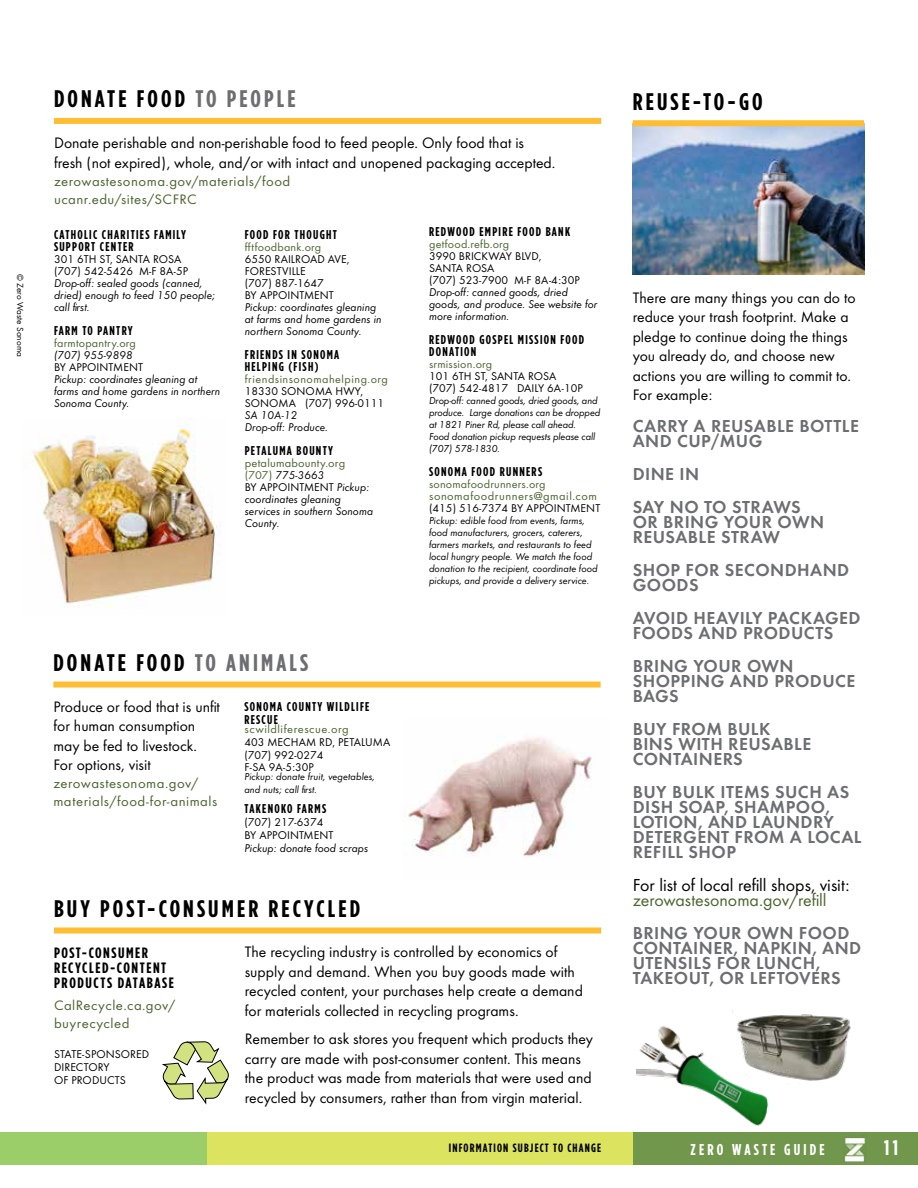
<style>
.page{position:relative;width:918px;height:1188px;background:#fff}
.page>*{position:absolute;margin:0;border:0;box-sizing:border-box;transform-origin:0 0}
.t1{font:700 24px "Gotham Condensed";letter-spacing:.125em;color:#000;scale:1.04 1}
.t2{font:700 21px "Gotham Condensed";color:#fff}
.t3{font:600 18px/15px "Futura Round";letter-spacing:.025em;color:#6d6e71}
.t4{font:18px "Futura Round";color:#000}
.t5{font:18px "Futura Round";color:#4b6530}
.t6{font:15.75px/19.5px "Futura Round";color:#000}
.t7{font:700 15.75px "Gotham Condensed";letter-spacing:.2em;color:#fff}
.t8{font:700 15px/15px "Gotham Condensed";letter-spacing:.1em;color:#000;scale:1.04 1}
.t9{font:14.25px/18px "Futura Round";letter-spacing:.035em;color:#4b6530;scale:1.04 1}
.t10{font:700 12.75px/12px "Gotham Condensed";letter-spacing:.1em;color:#000}
.t11{font:12px "Futura Round";letter-spacing:.04em;color:#4b6530;scale:1.04 1}
.t12{font:700 12px "Gotham Condensed";letter-spacing:.1em;color:#000}
.t13{font:12px "Futura Round";letter-spacing:.015em;color:#4b6530;scale:1.04 1}
.t14{font:italic 11.7px/12px "Futura Round";letter-spacing:.005em;color:#000}
.t15{font:11.7px/12px "Futura Round";letter-spacing:.005em;color:#000}
.t16{font:11.7px "Futura Round";letter-spacing:.015em;color:#4b6530;scale:1.04 1}
.t17{font:11.7px "Futura Round";letter-spacing:.04em;color:#4b6530;scale:1.04 1}
.t18{font:italic 10.5px/12px "Futura Round";color:#000}
.t19{font:9.15px "Futura Round";color:#000}
.s1{color:#6d6e71}
.s2{font-style:normal;color:#4b6530}
.s3{font-style:normal}
</style>
<div class="page">
<div style="left:54px;top:118px;width:547px;height:6px;background:#febe33"></div>
<div style="left:54px;top:928px;width:547px;height:6px;background:#febe33"></div>
<img style="left:636px;top:1026px;width:158px;height:107px">
<svg style="left:162px;top:1041px;width:67px;height:64px"></svg>
<img style="left:633px;top:123px;width:232px;height:152px">
<img style="left:26px;top:420px;width:191px;height:187px">
<div style="left:53px;top:682px;width:548px;height:6px;background:#febe33"></div>
<img style="left:408px;top:736px;width:184px;height:121px">
<img style="left:732px;top:1010px;width:119px;height:75px">
<div style="left:601px;top:1133px;width:317px;height:32px;background:#70974b"></div>
<div style="left:190px;top:1133px;width:443px;height:32px;background:#dce35f"></div>
<div style="left:0;top:1133px;width:206px;height:32px;background:#9bcd68"></div>
<img style="left:844px;top:1137px;width:23px;height:24px">
<div style="left:633px;top:120px;width:231px;height:6px;background:#febe33"></div>
<p class="t19" style="left:27px;top:274px;width:84px;rotate:90deg">© Zero Waste Sonoma</p>
<h1 class="t1" style="left:54px;top:85px;width:234px">DONATE FOOD <span class="s1">TO PEOPLE</span></h1>
<p class="t6" style="left:54px;top:132px;width:503px">Donate perishable and non-perishable food to feed people. Only food that is fresh (not expired), whole, and/or with intact and unopened packaging accepted.</p>
<p class="t9" style="left:54px;top:171px;width:229px">zerowastesonoma.gov/materials/food ucanr.edu/sites/SCFRC</p>
<p class="t10" style="left:54px;top:228px;width:134px">CATHOLIC CHARITIES FAMILY<br>SUPPORT CENTER</p>
<p class="t15" style="left:54px;top:252px;width:136px">301 6TH ST, SANTA ROSA (707) 542-5426 M-F 8A-5P</p>
<p class="t14" style="left:54px;top:276px;width:163px">Drop-off: sealed goods (canned, dried) enough to feed 150 people; call first.</p>
<p class="t10" style="left:54px;top:324px;width:80px">FARM TO PANTRY</p>
<p class="t16" style="left:54px;top:334px;width:80px">farmtopantry.org</p>
<p class="t14" style="left:54px;top:348px;width:80px">(707) 955-9898</p>
<p class="t15" style="left:54px;top:360px;width:91px">BY APPOINTMENT</p>
<p class="t14" style="left:54px;top:372px;width:168px">Pickup: coordinates gleaning at farms and home gardens in northern<br>Sonoma County.</p>
<p class="t10" style="left:245px;top:229px;width:94px">FOOD FOR THOUGHT</p>
<p class="t16" style="left:245px;top:239px;width:75px">fftfoodbank.org</p>
<p class="t15" style="left:245px;top:252px;width:106px">6550 RAILROAD AVE,<br>FORESTVILLE<br>(707) 887-1647<br>BY APPOINTMENT</p>
<p class="t14" style="left:245px;top:301px;width:138px">Pickup: coordinates gleaning at farms and home gardens in northern Sonoma County.</p>
<p class="t10" style="left:245px;top:349px;width:96px">FRIENDS IN SONOMA<br>HELPING (FISH)</p>
<p class="t17" style="left:245px;top:371px;width:139px">friendsinsonomahelping.org</p>
<p class="t15" style="left:245px;top:384px;width:141px">18330 SONOMA HWY,<br>SONOMA (707) 996-0111</p>
<p class="t14" style="left:245px;top:409px;width:85px">SA 10A-12<br>Drop-off: Produce.</p>
<p class="t10" style="left:245px;top:445px;width:90px">PETALUMA BOUNTY</p>
<p class="t13" style="left:245px;top:454px;width:98px">petalumabounty.org</p>
<p class="t14" style="left:245px;top:469px;width:130px"><span class="s2">(707)</span> 775-3663<br><span class="s3">BY APPOINTMENT</span> Pickup: coordinates gleaning services in southern Sonoma<br>County.</p>
<h1 class="t1" style="left:53px;top:649px;width:246px">DONATE FOOD <span class="s1">TO ANIMALS</span></h1>
<p class="t6" style="left:53px;top:696px;width:168px">Produce or food that is unfit for human consumption may be fed to livestock.<br>For options, visit</p>
<p class="t9" style="left:53px;top:773px;width:159px">zerowastesonoma.gov/ materials/food-for-animals</p>
<p class="t10" style="left:244px;top:700px;width:127px;line-height:12.8px">SONOMA COUNTY WILDLIFE<br>RESCUE</p>
<p class="t11" style="left:244px;top:720px;width:102px">scwildliferescue.org</p>
<p class="t15" style="left:244px;top:735px;width:147px;line-height:12.8px">403 MECHAM RD, PETALUMA (707) 992-0274<br>F-SA 9A-5:30P</p>
<p class="t18" style="left:244px;top:770px;width:132px;line-height:12.8px">Pickup: donate fruit, vegetables, and nuts; call first.</p>
<p class="t10" style="left:244px;top:803px;width:83px">TAKENOKO FARMS</p>
<p class="t15" style="left:244px;top:815px;width:91px;line-height:12.8px">(707) 217-6374<br>BY APPOINTMENT</p>
<p class="t14" style="left:244px;top:841px;width:125px">Pickup: donate food scraps</p>
<h1 class="t1" style="left:54px;top:895px;width:296px">BUY POST-CONSUMER RECYCLED</h1>
<p class="t10" style="left:429px;top:226px;width:143px">REDWOOD EMPIRE FOOD BANK</p>
<p class="t16" style="left:429px;top:236px;width:79px">getfood.refb.org</p>
<p class="t15" style="left:429px;top:250px;width:152px">3990 BRICKWAY BLVD,<br>SANTA ROSA<br>(707) 523-7900 M-F 8A-4:30P</p>
<p class="t14" style="left:429px;top:286px;width:170px">Drop-off: canned goods, dried goods, and produce. See website for more information.</p>
<p class="t10" style="left:429px;top:334px;width:157px">REDWOOD GOSPEL MISSION FOOD<br>DONATION</p>
<p class="t16" style="left:429px;top:356px;width:62px">srmission.org</p>
<p class="t15" style="left:429px;top:370px;width:155px">101 6TH ST, SANTA ROSA (707) 542-4817 DAILY 6A-10P</p>
<p class="t18" style="left:429px;top:394px;width:173px">Drop-off: canned goods, dried goods, and produce. Large donations can be dropped at 1821 Piner Rd, please call ahead.<br>Food donation pickup requests please call (707) 578-1830.</p>
<p class="t10" style="left:429px;top:466px;width:115px">SONOMA FOOD RUNNERS</p>
<p class="t16" style="left:429px;top:476px;width:114px">sonomafoodrunners.org</p>
<p class="t11" style="left:429px;top:488px;width:163px">sonomafoodrunners@gmail.com</p>
<p class="t15" style="left:429px;top:502px;width:173px">(415) 516-7374 BY APPOINTMENT</p>
<p class="t18" style="left:429px;top:514px;width:170px">Pickup: edible food from events, farms, food manufacturers, grocers, caterers, farmers markets, and restaurants to feed local hungry people. We match the food donation to the recipient, coordinate food pickups, and provide a delivery service.</p>
<p class="t8" style="left:54px;top:945px;width:117px">POST-CONSUMER<br>RECYCLED-CONTENT<br>PRODUCTS DATABASE</p>
<p class="t9" style="left:54px;top:995px;width:118px">CalRecycle.ca.gov/ buyrecycled</p>
<p class="t15" style="left:54px;top:1047px;width:97px;line-height:12.8px">STATE-SPONSORED<br>DIRECTORY<br>OF PRODUCTS</p>
<p class="t6" style="left:245px;top:941px;width:340px">The recycling industry is controlled by economics of supply and demand. When you buy goods made with recycled content, your purchases help create a demand for materials collected in recycling programs.</p>
<p class="t6" style="left:245px;top:1028px;width:350px">Remember to ask stores you frequent which products they carry are made with post-consumer content. This means the product was made from materials that were used and recycled by consumers, rather than from virgin material.</p>
<p class="t12" style="left:449px;top:1141px;width:154px">INFORMATION SUBJECT TO CHANGE</p>
<h1 class="t1" style="left:633px;top:87px;width:127px">REUSE-TO-GO</h1>
<p class="t6" style="left:633px;top:287px;width:224px">There are many things you can do to reduce your trash footprint. Make a pledge to continue doing the things you already do, and choose new actions you are willing to commit to.<br>For example:</p>
<p class="t3" style="left:633px;top:417px;width:228px">CARRY A REUSABLE BOTTLE<br>AND CUP/MUG</p>
<p class="t3" style="left:633px;top:456px;width:170px;line-height:33px">DINE IN<br>SAY NO TO STRAWS</p>
<p class="t3" style="left:633px;top:513px;width:193px">OR BRING YOUR OWN<br>REUSABLE STRAW</p>
<p class="t3" style="left:633px;top:561px;width:218px">SHOP FOR SECONDHAND<br>GOODS</p>
<p class="t3" style="left:633px;top:609px;width:229px">AVOID HEAVILY PACKAGED<br>FOODS AND PRODUCTS</p>
<p class="t3" style="left:633px;top:657px;width:224px">BRING YOUR OWN<br>SHOPPING AND PRODUCE<br>BAGS</p>
<p class="t3" style="left:633px;top:720px;width:180px">BUY FROM BULK<br>BINS WITH REUSABLE<br>CONTAINERS</p>
<p class="t3" style="left:633px;top:783px;width:230px">BUY BULK ITEMS SUCH AS<br>DISH SOAP, SHAMPOO,<br>LOTION, AND LAUNDRY<br>DETERGENT FROM A LOCAL<br>REFILL SHOP</p>
<p class="t4" style="left:633px;top:872px;width:219px">For list of local refill shops, visit:</p>
<p class="t5" style="left:633px;top:887px;width:195px">zerowastesonoma.gov/refill</p>
<p class="t3" style="left:633px;top:924px;width:230px">BRING YOUR OWN FOOD<br>CONTAINER, NAPKIN, AND<br>UTENSILS FOR LUNCH,<br>TAKEOUT, OR LEFTOVERS</p>
<p class="t7" style="left:691px;top:1140px;width:136px">ZERO WASTE GUIDE</p>
<h2 class="t2" style="left:884px;top:1135px;width:15px">11</h2>
</div>
